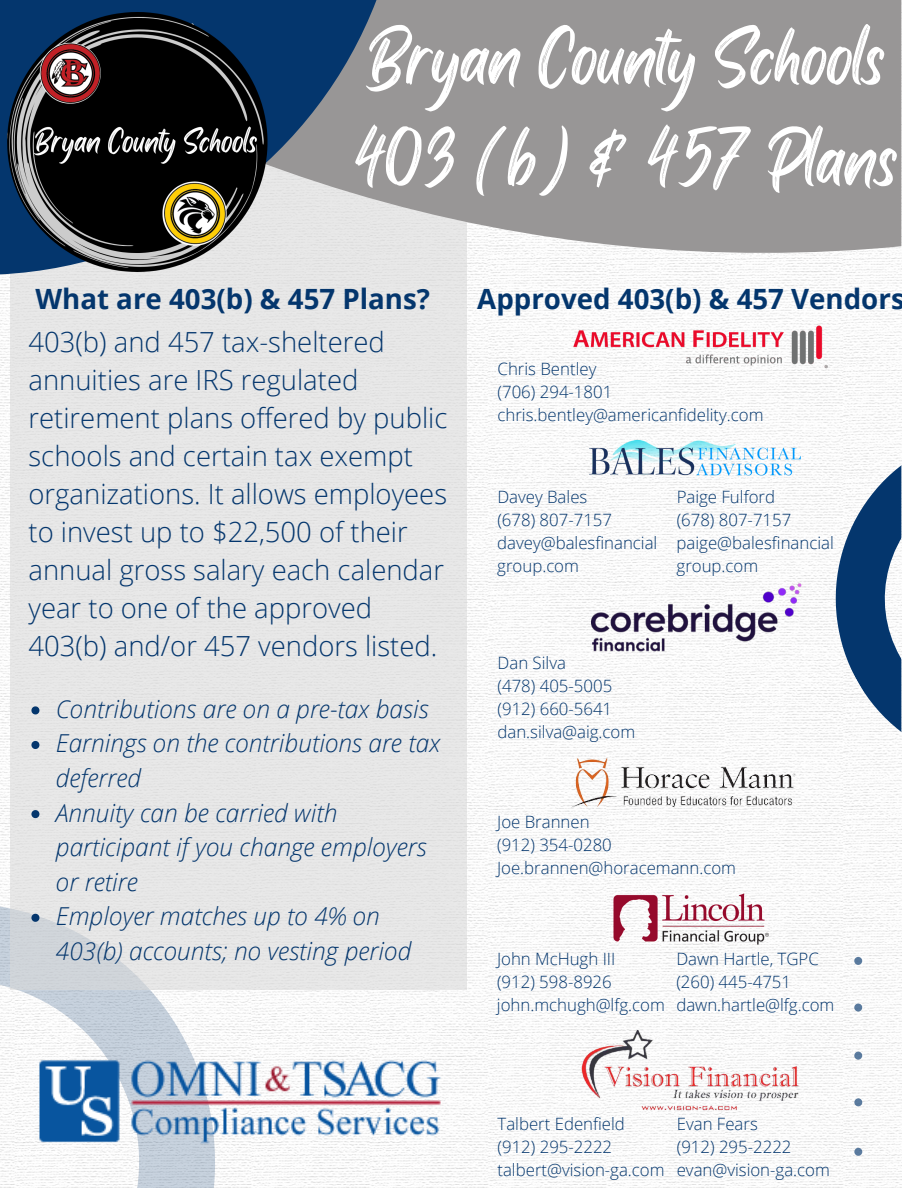
<style>
.page{position:relative;width:918px;height:1188px;background:#fff}
.page>*{position:absolute;margin:0;border:0;box-sizing:border-box;transform-origin:0 0}
.t1{font:73.2px/101.4px "Black Bones";color:#fff}
.t2{font:700 27.9px "Open Sans";color:#04366d}
.t3{font:300 27.75px/38.1px "Open Sans";color:#04366d}
.t4{font:italic 300 24.75px/34.5px "Open Sans";color:#04366d}
.t5{font:300 16.95px/23.1px "Open Sans";color:#04366d}
</style>
<div class="page">
<img style="left:0;top:396px;width:901px;height:792px">
<svg style="left:834px;top:464px;width:67px;height:295px"></svg>
<svg style="left:0;top:902px;width:217px;height:286px"></svg>
<div style="left:10px;top:116px;width:457px;height:874px;background:#e6e6e6"></div>
<svg style="left:0;top:0;width:901px;height:396px;fill:#989696"></svg>
<svg style="left:0;top:0;width:377px;height:274px"></svg>
<svg style="left:854px;top:957px;width:47px;height:199px"></svg>
<div style="left:0;top:0;width:259px;height:12px;background:#04366d"></div>
<img style="left:569px;top:283px;width:262px;height:129px">
<img style="left:575px;top:1030px;width:232px;height:84px">
<img style="left:568px;top:434px;width:246px;height:53px">
<img style="left:571px;top:757px;width:230px;height:51px">
<img style="left:613px;top:894px;width:156px;height:51px">
<img style="left:39px;top:1049px;width:402px;height:99px">
<img style="left:591px;top:584px;width:210px;height:69px">
<svg style="left:31px;top:706px;width:8px;height:8px"></svg>
<svg style="left:31px;top:741px;width:8px;height:8px"></svg>
<svg style="left:31px;top:810px;width:8px;height:8px"></svg>
<svg style="left:31px;top:914px;width:8px;height:8px"></svg>
<img style="left:0;top:12px;width:277px;height:260px">
<p class="t1" style="left:354px;top:8px;width:545px">Bryan County Schools<br>403 (b) &amp; 457 Plans</p>
<p class="t2" style="left:35px;top:279px;width:396px">What are 403(b) &amp; 457 Plans?</p>
<p class="t3" style="left:28px;top:322px;width:421px">403(b) and 457 tax-sheltered annuities are IRS regulated retirement plans offered by public schools and certain tax exempt organizations. It allows employees to invest up to $22,500 of their annual gross salary each calendar year to one of the approved<br>403(b) and/or 457 vendors listed.</p>
<p class="t4" style="left:56px;top:691px;width:386px">Contributions are on a pre-tax basis<br>Earnings on the contributions are tax deferred<br>Annuity can be carried with participant if you change employers or retire<br>Employer matches up to 4% on<br>403(b) accounts; no vesting period</p>
<p class="t2" style="left:477px;top:279px;width:429px">Approved 403(b) &amp; 457 Vendors</p>
<p class="t5" style="left:498px;top:357px;width:268px">Chris Bentley<br>(706) 294-1801 chris.bentley@americanfidelity.com</p>
<p class="t5" style="left:497px;top:485px;width:162px">Davey Bales<br>(678) 807-7157 davey@balesfinancial group.com</p>
<p class="t5" style="left:677px;top:485px;width:159px">Paige Fulford<br>(678) 807-7157 paige@balesfinancial group.com</p>
<p class="t5" style="left:497px;top:651px;width:139px">Dan Silva<br>(478) 405-5005 (912) 660-5641 dan.silva@aig.com</p>
<p class="t5" style="left:497px;top:810px;width:240px">Joe Brannen<br>(912) 354-0280<br>Joe.brannen@horacemann.com</p>
<p class="t5" style="left:497px;top:947px;width:169px">John McHugh III<br>(912) 598-8926 john.mchugh@lfg.com</p>
<p class="t5" style="left:676px;top:947px;width:160px">Dawn Hartle, TGPC (260) 445-4751 dawn.hartle@lfg.com</p>
<p class="t5" style="left:497px;top:1112px;width:169px">Talbert Edenfield (912) 295-2222 talbert@vision-ga.com</p>
<p class="t5" style="left:677px;top:1112px;width:155px">Evan Fears<br>(912) 295-2222 evan@vision-ga.com</p>
</div>
